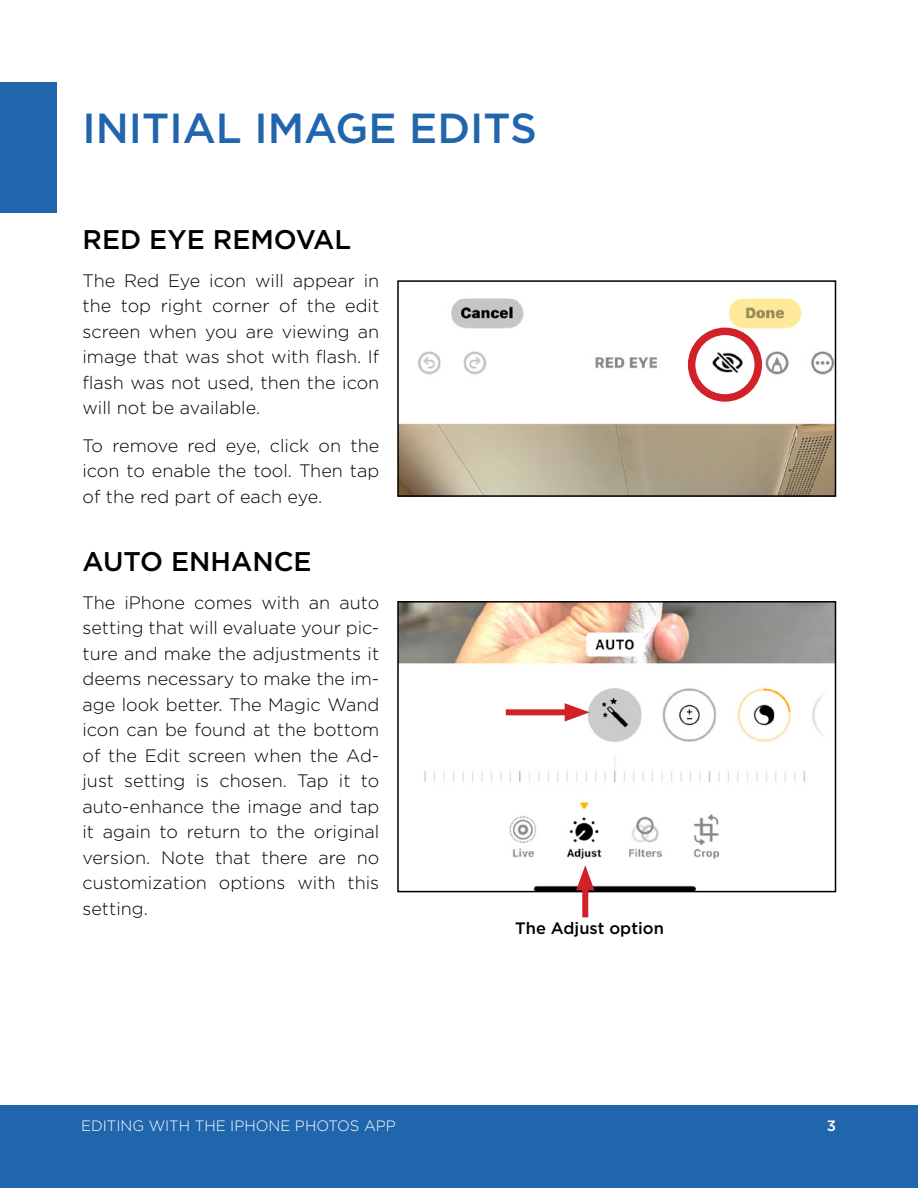
<style>
.page{position:relative;width:918px;height:1188px;background:#fff}
.page>*{position:absolute;margin:0;border:0;box-sizing:border-box;transform-origin:0 0}
.t1{font:500 42px "Gotham";color:#2166ad}
.t2{font:500 27px "Gotham";color:#000}
.t3{font:300 18px/25.5px "Gotham";color:#000;text-align:justify}
.t4{font:500 16.5px "Gotham";color:#000}
.t5{font:300 15px "Gotham";color:#fff}
.t6{font:500 15px "Gotham";color:#fff}
</style>
<div class="page">
<div style="left:0;top:1105px;width:918px;height:83px;background:#2166ad"></div>
<img style="left:400px;top:298px;width:433px;height:196px">
<div style="left:397px;top:280px;width:439px;height:217px;border:2px solid #000"></div>
<div style="left:688px;top:328px;width:74px;height:74px;border:8px solid #d22229;border-radius:50%"></div>
<img style="left:400px;top:604px;width:433px;height:285px">
<div style="left:397px;top:601px;width:439px;height:291px;border:2px solid #000"></div>
<div style="left:506px;top:709px;width:69px;height:6px;background:#d22229"></div>
<svg style="left:565px;top:703px;width:25px;height:19px"></svg>
<div style="left:0;top:82px;width:57px;height:131px;background:#2166ad"></div>
<div style="left:582px;top:880px;width:6px;height:37px;background:#d22229"></div>
<svg style="left:576px;top:865px;width:18px;height:25px"></svg>
<h1 class="t1" style="left:82px;top:101px;width:456px">INITIAL IMAGE EDITS</h1>
<h2 class="t2" style="left:82px;top:222px;width:270px">RED EYE REMOVAL</h2>
<p class="t3" style="left:82px;top:267px;width:298px">The Red Eye icon will appear in the top right corner of the edit screen when you are viewing an image that was shot with flash. If flash was not used, then the icon will not be available.</p>
<p class="t3" style="left:82px;top:432px;width:298px">To remove red eye, click on the icon to enable the tool. Then tap of the red part of each eye.</p>
<h2 class="t2" style="left:82px;top:544px;width:231px">AUTO ENHANCE</h2>
<p class="t3" style="left:82px;top:589px;width:298px">The iPhone comes with an auto setting that will evaluate your pic&shy;ture and make the adjustments it deems necessary to make the im&shy;age look better. The Magic Wand icon can be found at the bottom of the Edit screen when the Ad&shy;just setting is chosen. Tap it to auto-enhance the image and tap it again to return to the original version. Note that there are no customization options with this setting.</p>
<p class="t4" style="left:515px;top:918px;width:150px">The Adjust option</p>
<p class="t5" style="left:81px;top:1117px;width:316px">EDITING WITH THE IPHONE PHOTOS APP</p>
<p class="t6" style="left:827px;top:1116px;width:11px">3</p>
</div>
